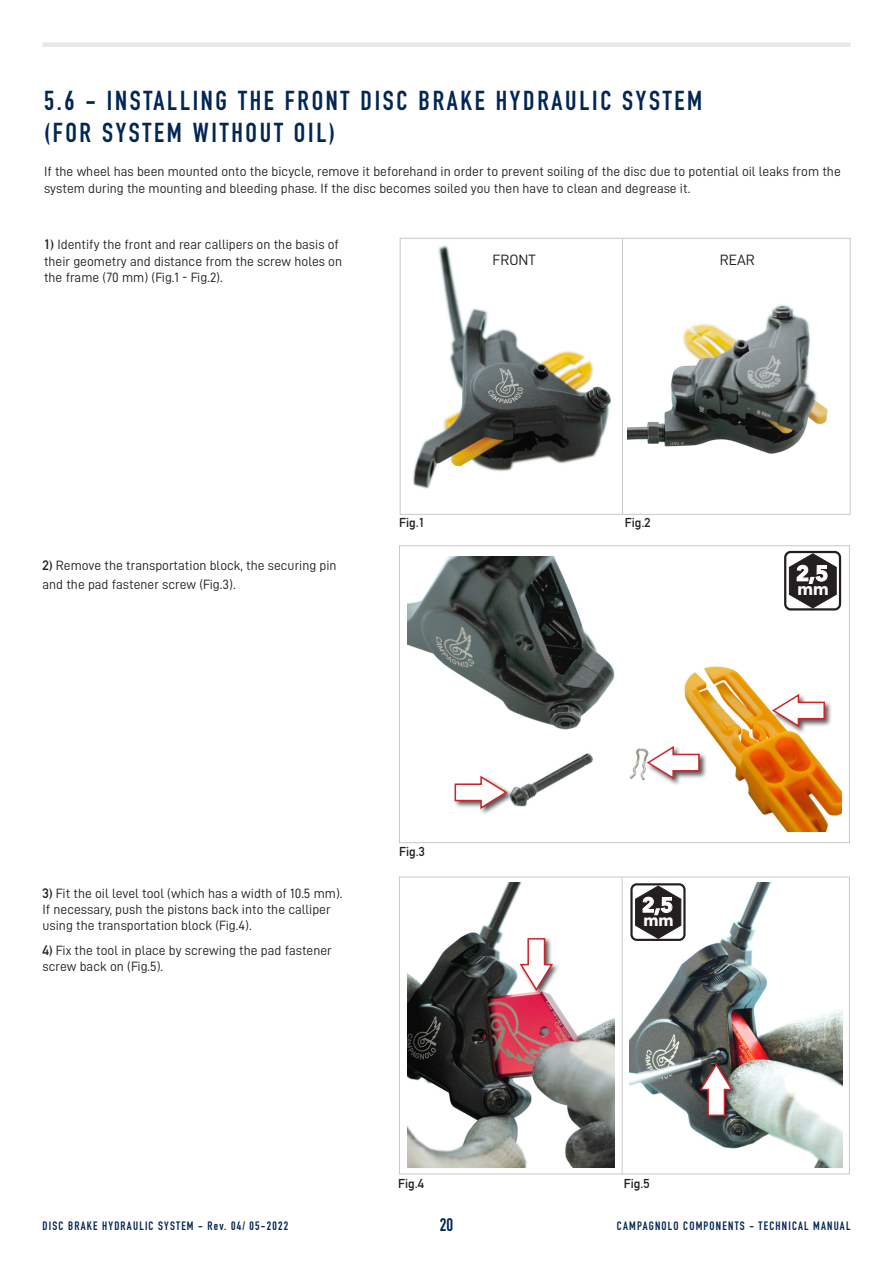
<style>
.page{position:relative;width:893px;height:1263px;background:#fff}
.page>*{position:absolute;margin:0;border:0;box-sizing:border-box;transform-origin:0 0}
.Normale{font:700 27px "DIN Condensed";letter-spacing:.1em;color:#022656}
.t1{font:900 21.6px "Avenir";color:#fff}
.t2{font:900 20.85px "Avenir";color:#fff}
.t3{font:700 18px "DIN Condensed";color:#022656}
.t4{font:900 18px "Avenir";color:#fff}
.t5{font:900 17.4px "Avenir";color:#fff}
.Normale-2{font:15px "D DIN";color:#231f20}
.Normale-3{font:13.5px/16.2px "D DIN";color:#231f20}
.t6{font:700 12.75px "DIN Alternate";color:#231f20}
.t7{font:700 12px "DIN Condensed";letter-spacing:.1em;color:#022656}
.s1{font-family:"DIN Alternate";font-weight:700}
</style>
<div class="page">
<div style="left:43px;top:42px;width:808px;height:5px;background:#e6e7e9"></div>
<div style="left:400px;top:238px;width:450px;height:276px;border:1px solid #c7c8ca"></div>
<img style="left:413px;top:245px;width:198px;height:244px">
<img style="left:627px;top:304px;width:201px;height:150px">
<hr style="left:622px;top:238px;width:1px;height:276px;background:#c7c8ca">
<div style="left:399px;top:546px;width:451px;height:297px;border:1px solid #c7c8ca"></div>
<img style="left:407px;top:556px;width:435px;height:275px">
<svg style="left:781px;top:547px;width:64px;height:67px"></svg>
<div style="left:784px;top:551px;width:57px;height:59px;border:2px solid #231f20;border-radius:5px"></div>
<svg style="left:789px;top:553px;width:48px;height:55px"></svg>
<img style="left:407px;top:901px;width:436px;height:271px">
<div style="left:399px;top:877px;width:451px;height:297px;border:1px solid #c7c8ca"></div>
<img style="left:407px;top:882px;width:208px;height:285px">
<img style="left:629px;top:882px;width:213px;height:286px">
<hr style="left:622px;top:878px;width:1px;height:296px;background:#c7c8ca">
<div style="left:629px;top:881px;width:59px;height:62px;background:#fff"></div>
<div style="left:630px;top:883px;width:56px;height:58px;border:2px solid #231f20;border-radius:5px"></div>
<svg style="left:635px;top:885px;width:46px;height:54px"></svg>
<div style="left:519px;top:936px;width:41px;height:62px;background:#231f20;opacity:.75"></div>
<svg style="left:518px;top:937px;width:36px;height:55px"></svg>
<div style="left:771px;top:693px;width:61px;height:41px;background:#231f20;opacity:.75"></div>
<svg style="left:771px;top:692px;width:55px;height:37px"></svg>
<div style="left:646px;top:745px;width:61px;height:41px;background:#231f20;opacity:.75"></div>
<svg style="left:645px;top:744px;width:55px;height:37px"></svg>
<div style="left:453px;top:775px;width:61px;height:41px;background:#231f20;opacity:.75"></div>
<svg style="left:454px;top:774px;width:55px;height:36px"></svg>
<div style="left:698px;top:1062px;width:42px;height:61px;background:#231f20;opacity:.75"></div>
<svg style="left:698px;top:1062px;width:36px;height:55px"></svg>
<p class="Normale" style="left:44px;top:82px;width:660px">5.6 - INSTALLING THE FRONT DISC BRAKE HYDRAULIC SYSTEM</p>
<p class="Normale" style="left:44px;top:114px;width:292px">(FOR SYSTEM WITHOUT OIL)</p>
<p class="Normale-3" style="left:44px;top:163px;width:798px">If the wheel has been mounted onto the bicycle, remove it beforehand in order to prevent soiling of the disc due to potential oil leaks from the system during the mounting and bleeding phase. If the disc becomes soiled you then have to clean and degrease it.</p>
<p class="Normale-3" style="left:44px;top:236px;width:300px"><span class="s1">1)</span> Identify the front and rear callipers on the basis of their geometry and distance from the screw holes on the frame (70 mm) (Fig.1 - Fig.2).</p>
<p class="Normale-2" style="left:492px;top:252px;width:45px">FRONT</p>
<p class="Normale-2" style="left:720px;top:252px;width:36px">REAR</p>
<p class="t6" style="left:399px;top:513px;width:27px">Fig.1</p>
<p class="t6" style="left:625px;top:513px;width:27px">Fig.2</p>
<p class="Normale-3" style="left:43px;top:555px;width:296px;line-height:19.5px"><span class="s1">2)</span> Remove the transportation block, the securing pin and the pad fastener screw (Fig.3).</p>
<p class="t1" style="left:796px;top:560px;width:33px">2,5</p>
<p class="t4" style="left:797px;top:578px;width:33px">mm</p>
<p class="Normale-3" style="left:43px;top:885px;width:301px"><span class="s1">3)</span> Fit the oil level tool (which has a width of 10.5 mm).<br>If necessary, push the pistons back into the calliper using the transportation block (Fig.4).</p>
<p class="Normale-3" style="left:43px;top:942px;width:291px"><span class="s1">4)</span> Fix the tool in place by screwing the pad fastener screw back on (Fig.5).</p>
<p class="t6" style="left:399px;top:841px;width:27px">Fig.3</p>
<p class="t2" style="left:642px;top:892px;width:32px">2,5</p>
<p class="t5" style="left:643px;top:909px;width:32px">mm</p>
<p class="t6" style="left:398px;top:1173px;width:27px">Fig.4</p>
<p class="t6" style="left:624px;top:1173px;width:27px">Fig.5</p>
<p class="t7" style="left:43px;top:1217px;width:247px">DISC BRAKE HYDRAULIC SYSTEM - Rev. 04/ 05-2022</p>
<h3 class="t3" style="left:440px;top:1213px;width:15px">20</h3>
<p class="t7" style="left:617px;top:1217px;width:235px">CAMPAGNOLO COMPONENTS - TECHNICAL MANUAL</p>
</div>
